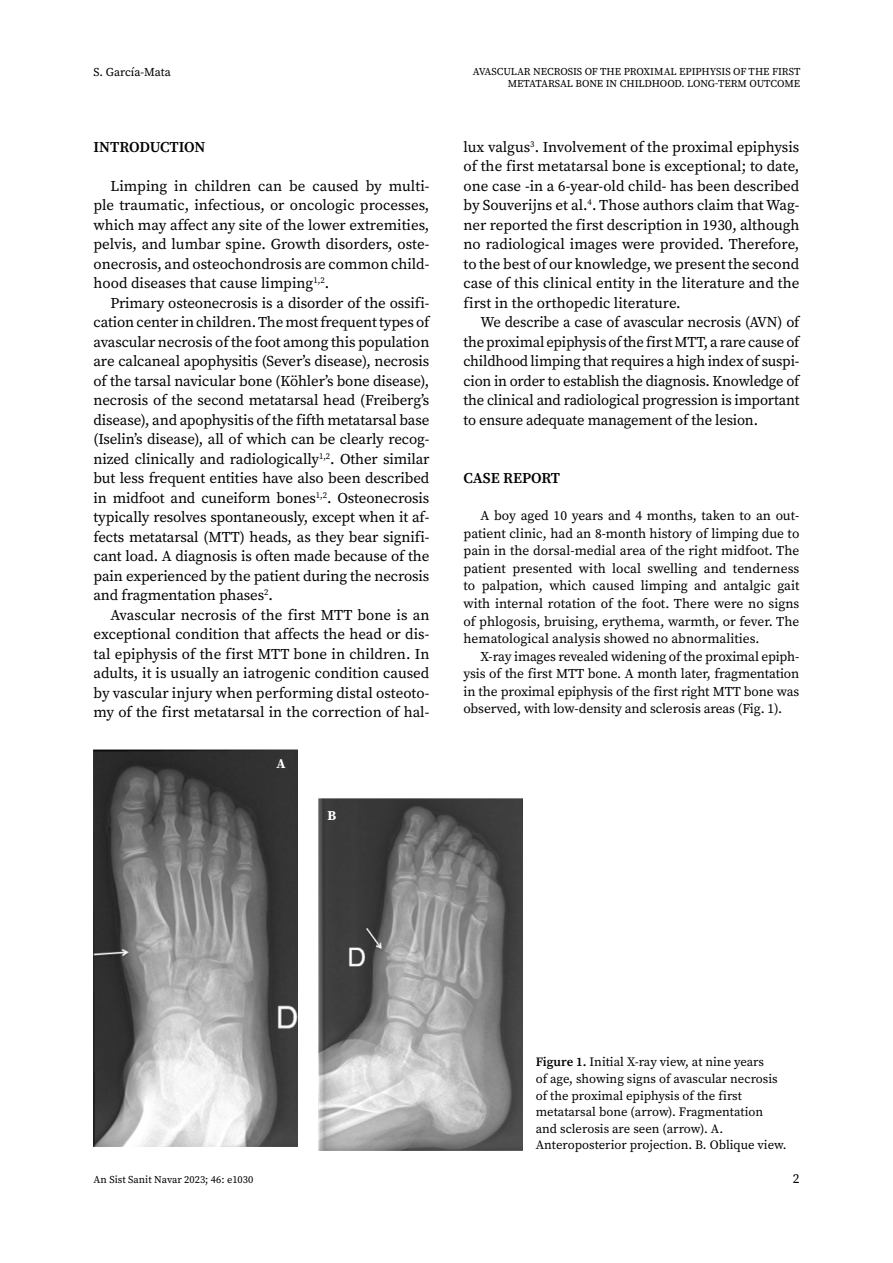
<style>
.page{position:relative;width:893px;height:1263px;background:#fff}
.page>*{position:absolute;margin:0;border:0;box-sizing:border-box;transform-origin:0 0}
.t1{font:15px/19.5px "Source Serif Variable";letter-spacing:-.005em;color:#000;text-align:justify}
.t2{font:13.5px/17.5px "Source Serif Variable";letter-spacing:-.01em;color:#000;text-align:justify}
.t3{font:13.5px "Source Serif Variable";color:#fff}
.t4{font:12.75px/16.5px "Source Serif Variable";color:#000}
.t5{font:12px "Source Serif Variable";color:#000}
.t6{font:10.5px/12.6px "Source Serif Variable";color:#000;text-align:right}
</style>
<div class="page">
<img style="left:94px;top:749px;width:204px;height:398px">
<img style="left:318px;top:798px;width:205px;height:352px">
<p class="t5" style="left:94px;top:64px;width:79px">S. García-Mata</p>
<p class="t6" style="left:473px;top:65px;width:329px">AVASCULAR NECROSIS OF THE PROXIMAL EPIPHYSIS OF THE FIRST<br>METATARSAL BONE IN CHILDHOOD. LONG-TERM OUTCOME</p>
<p class="t1" style="left:94px;top:137px;width:114px">INTRODUCTION</p>
<p class="t1" style="left:94px;top:176px;width:337px;text-indent:17px">Limping in children can be caused by multi&shy;ple traumatic, infectious, or oncologic processes, which may affect any site of the lower extremities, pelvis, and lumbar spine. Growth disorders, oste&shy;onecrosis, and osteochondrosis are common child&shy;hood diseases that cause limping<sup>1,2</sup>.</p>
<p class="t1" style="left:94px;top:293px;width:337px;text-indent:17px">Primary osteonecrosis is a disorder of the ossifi&shy;cation center in children. The most frequent types of avascular necrosis of the foot among this population are calcaneal apophysitis (Sever’s disease), necrosis of the tarsal navicular bone (Köhler’s bone disease), necrosis of the second metatarsal head (Freiberg’s disease), and apophysitis of the fifth metatarsal base (Iselin’s disease), all of which can be clearly recog&shy;nized clinically and radiologically<sup>1,2</sup>. Other similar but less frequent entities have also been described in midfoot and cuneiform bones<sup>1,2</sup>. Osteonecrosis typically resolves spontaneously, except when it af&shy;fects metatarsal (MTT) heads, as they bear signifi&shy;cant load. A diagnosis is often made because of the pain experienced by the patient during the necrosis and fragmentation phases<sup>2</sup>.</p>
<p class="t1" style="left:94px;top:605px;width:337px;text-indent:17px">Avascular necrosis of the first MTT bone is an exceptional condition that affects the head or dis&shy;tal epiphysis of the first MTT bone in children. In adults, it is usually an iatrogenic condition caused by vascular injury when performing distal osteoto&shy;my of the first metatarsal in the correction of hal-</p>
<p class="t3" style="left:276px;top:754px;width:10px">A</p>
<p class="t3" style="left:327px;top:806px;width:10px">B</p>
<p class="t1" style="left:463px;top:137px;width:337px">lux valgus<sup>3</sup>. Involvement of the proximal epiphysis of the first metatarsal bone is exceptional; to date, one case -in a 6-year-old child- has been described by Souverijns et al.<sup>4</sup>. Those authors claim that Wag&shy;ner reported the first description in 1930, although no radiological images were provided. Therefore, to the best of our knowledge, we present the second case of this clinical entity in the literature and the first in the orthopedic literature.</p>
<p class="t1" style="left:463px;top:312px;width:337px;text-indent:17px">We describe a case of avascular necrosis (AVN) of the proximal epiphysis of the first MTT, a rare cause of childhood limping that requires a high index of suspi&shy;cion in order to establish the diagnosis. Knowledge of the clinical and radiological progression is important to ensure adequate management of the lesion.</p>
<p class="t1" style="left:463px;top:468px;width:98px">CASE REPORT</p>
<p class="t2" style="left:463px;top:507px;width:337px;text-indent:17px">A boy aged 10 years and 4 months, taken to an out&shy;patient clinic, had an 8-month history of limping due to pain in the dorsal-medial area of the right midfoot. The patient presented with local swelling and tenderness to palpation, which caused limping and antalgic gait with internal rotation of the foot. There were no signs of phlogosis, bruising, erythema, warmth, or fever. The hematological analysis showed no abnormalities.</p>
<p class="t2" style="left:463px;top:647px;width:337px;text-indent:17px">X-ray images revealed widening of the proximal epiph&shy;ysis of the first MTT bone. A month later, fragmentation in the proximal epiphysis of the first right MTT bone was observed, with low-density and sclerosis areas (Fig. 1).</p>
<p class="t4" style="left:536px;top:1054px;width:252px">Figure 1. Initial X-ray view, at nine years<br>of age, showing signs of avascular necrosis of the proximal epiphysis of the first metatarsal bone (arrow). Fragmentation and sclerosis are seen (arrow). A.<br>Anteroposterior projection. B. Oblique view.</p>
<p class="t6" style="left:94px;top:1173px;width:161px">An Sist Sanit Navar 2023; 46: e1030</p>
<p class="t2" style="left:793px;top:1170px;width:8px">2</p>
</div>
